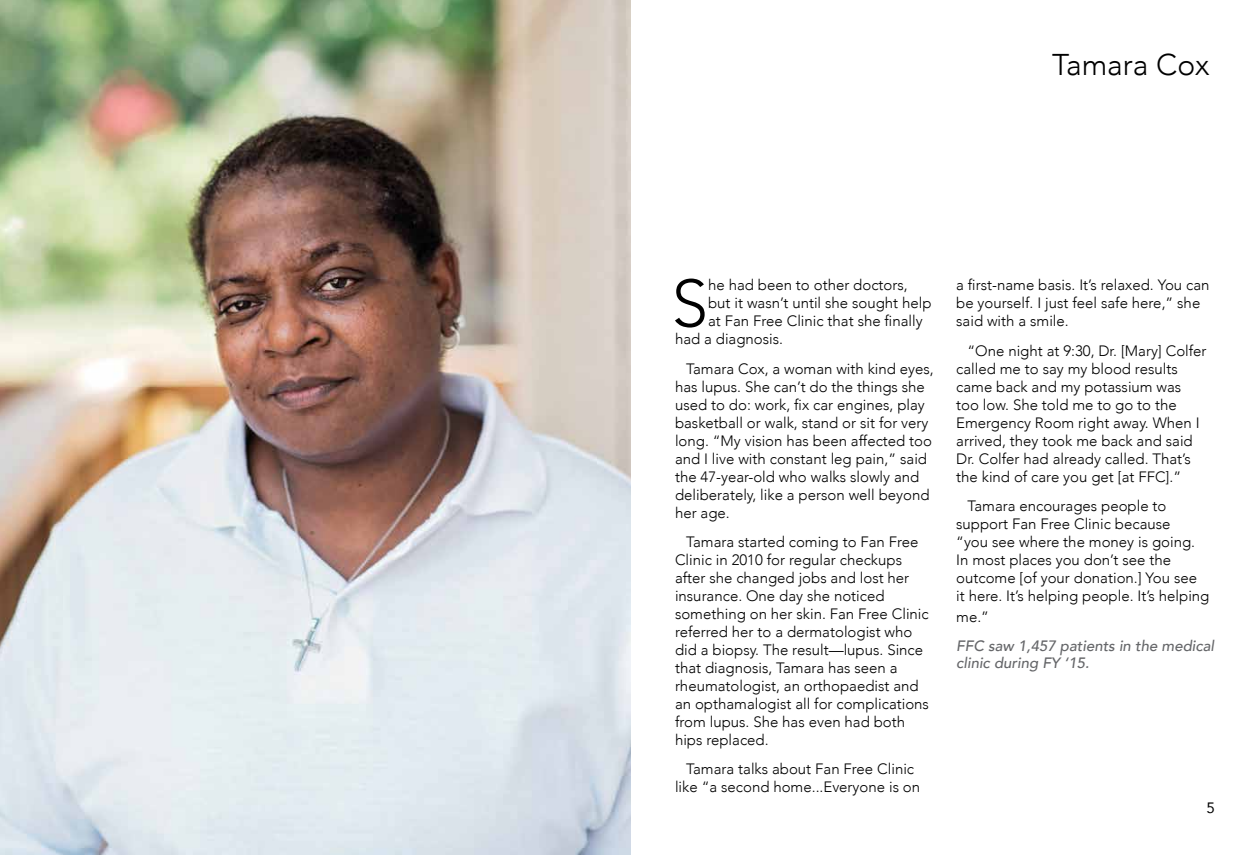
<style>
.page{position:relative;width:1260px;height:855px;background:#fff}
.page>*{position:absolute;margin:0;border:0;box-sizing:border-box;transform-origin:0 0}
.t1{font:300 65.88px "Avenir";color:#000}
.t2{font:300 30px "Avenir";color:#000}
.t3{font:300 15px/18px "Avenir";color:#000}
.t4{font:italic 500 15px/17.5px "Avenir";color:#656669}
.t5{font:15px "Avenir";color:#000}
</style>
<div class="page">
<img style="left:0;top:0;width:631px;height:855px">
<h2 class="t2" style="left:1052px;top:47px;width:159px">Tamara Cox</h2>
<h1 class="t1" style="left:672px;top:265px;width:38px">S</h1>
<p class="t3" style="left:708px;top:276px;width:201px">he had been to other doctors,</p>
<p class="t3" style="left:708px;top:294px;width:225px">but it wasn’t until she sought help</p>
<p class="t3" style="left:708px;top:312px;width:216px">at Fan Free Clinic that she finally</p>
<p class="t3" style="left:675px;top:330px;width:110px">had a diagnosis.</p>
<p class="t3" style="left:675px;top:359px;width:260px;text-indent:11px">Tamara Cox, a woman with kind eyes, has lupus. She can’t do the things she used to do: work, fix car engines, play basketball or walk, stand or sit for very long. “My vision has been affected too and I live with constant leg pain,” said the 47-year-old who walks slowly and deliberately, like a person well beyond her age.</p>
<p class="t3" style="left:675px;top:533px;width:256px;text-indent:11px">Tamara started coming to Fan Free Clinic in 2010 for regular checkups after she changed jobs and lost her insurance. One day she noticed something on her skin. Fan Free Clinic referred her to a dermatologist who did a biopsy. The result—lupus. Since that diagnosis, Tamara has seen a rheumatologist, an orthopaedist and an opthamalogist all for complications from lupus. She has even had both hips replaced.</p>
<p class="t3" style="left:675px;top:760px;width:247px;text-align:center">Tamara talks about Fan Free Clinic like “a second home...Everyone is on</p>
<p class="t3" style="left:956px;top:276px;width:255px">a first-name basis. It’s relaxed. You can be yourself. I just feel safe here,” she said with a smile.</p>
<p class="t3" style="left:956px;top:341px;width:252px;text-indent:11px">“One night at 9:30, Dr. [Mary] Colfer called me to say my blood results came back and my potassium was too low. She told me to go to the Emergency Room right away. When I arrived, they took me back and said Dr. Colfer had already called. That’s the kind of care you get [at FFC].”</p>
<p class="t3" style="left:956px;top:497px;width:255px;text-indent:11px">Tamara encourages people to support Fan Free Clinic because<br>“you see where the money is going.<br>In most places you don’t see the outcome [of your donation.] You see<br>it here. It’s helping people. It’s helping</p>
<p class="t3" style="left:956px;top:608px;width:34px">me.”</p>
<p class="t4" style="left:956px;top:637px;width:259px">FFC saw 1,457 patients in the medical clinic during FY ‘15.</p>
<p class="t5" style="left:1207px;top:796px;width:10px">5</p>
</div>
